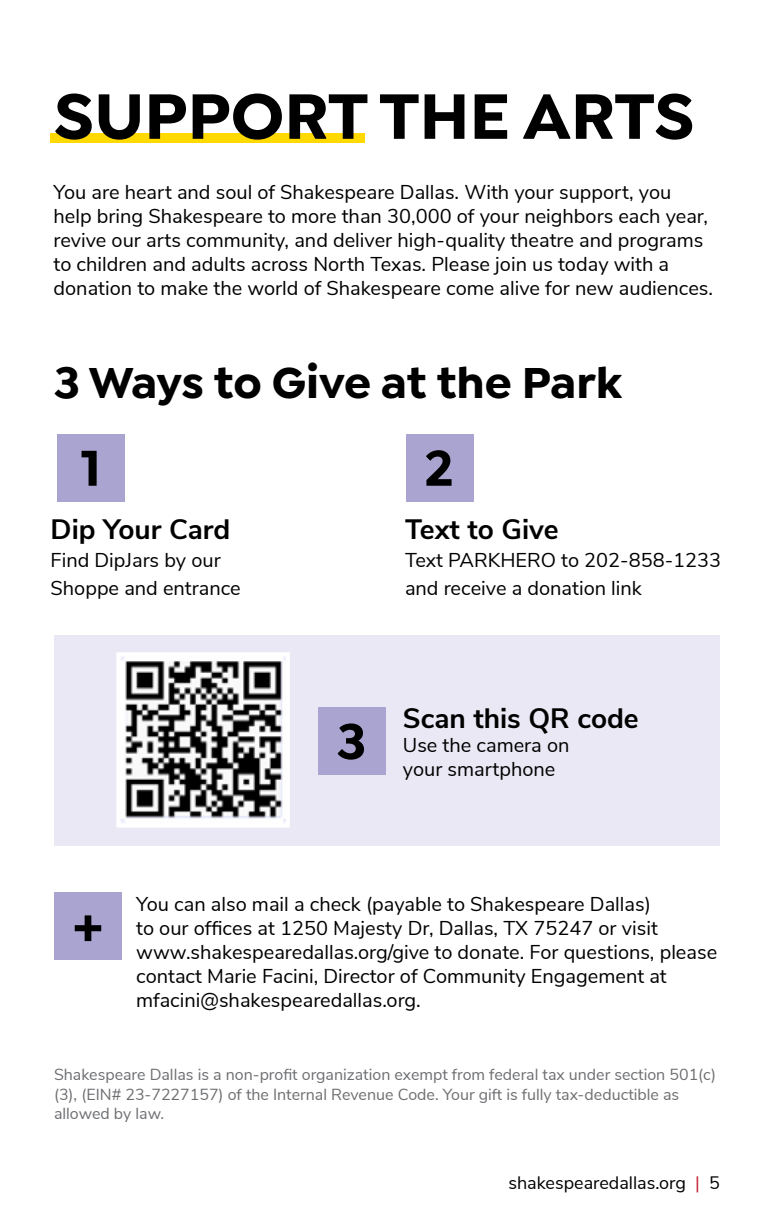
<style>
.page{position:relative;width:774px;height:1224px;background:#fff}
.page>*{position:absolute;margin:0;border:0;box-sizing:border-box;transform-origin:0 0}
.t1{font:700 68.4px "Isidora Sans";color:#000}
.t2{font:700 52px "Isidora Sans";color:#000}
.t3{font:700 46.2px "Isidora Sans";letter-spacing:-.005em;color:#000}
.t4{font:700 28px "Nunito Sans";color:#000}
.t5{font:20px/24px "Nunito Sans";color:#000}
.t6{font:18px "Nunito Sans";color:#000}
.t7{font:16px/19.2px "Nunito Sans";color:#6d6e71}
.s1{color:#c22032}
</style>
<div class="page">
<div style="left:50px;top:133px;width:314px;height:10px;background:#ffd900"></div>
<div style="left:54px;top:635px;width:666px;height:210px;background:#eae8f4"></div>
<img style="left:121px;top:657px;width:164px;height:166px">
<div style="left:116px;top:652px;width:174px;height:176px;border:4px solid #fff"></div>
<div style="left:54px;top:892px;width:68px;height:68px;background:#aaa4d1"></div>
<div style="left:57px;top:434px;width:68px;height:68px;background:#aaa4d1"></div>
<div style="left:406px;top:434px;width:68px;height:68px;background:#aaa4d1"></div>
<div style="left:318px;top:707px;width:68px;height:68px;background:#aaa4d1"></div>
<h1 class="t1" style="left:54px;top:74px;width:643px">SUPPORT THE ARTS</h1>
<p class="t5" style="left:54px;top:179px;width:661px">You are heart and soul of Shakespeare Dallas. With your support, you help bring Shakespeare to more than 30,000 of your neighbors each year, revive our arts community, and deliver high-quality theatre and programs to children and adults across North Texas. Please join us today with a donation to make the world of Shakespeare come alive for new audiences.</p>
<h3 class="t3" style="left:54px;top:354px;width:570px">3 Ways to Give at the Park</h3>
<h2 class="t2" style="left:81px;top:436px;width:22px">1</h2>
<h2 class="t2" style="left:425px;top:436px;width:30px">2</h2>
<h3 class="t4" style="left:51px;top:508px;width:181px">Dip Your Card</h3>
<p class="t5" style="left:51px;top:544px;width:192px;line-height:28px">Find DipJars by our<br>Shoppe and entrance</p>
<h3 class="t4" style="left:405px;top:508px;width:155px">Text to Give</h3>
<p class="t5" style="left:405px;top:544px;width:318px;line-height:28px">Text PARKHERO to 202-858-1233 and receive a donation link</p>
<h2 class="t2" style="left:337px;top:709px;width:31px">3</h2>
<h3 class="t4" style="left:403px;top:698px;width:237px">Scan this QR code</h3>
<p class="t5" style="left:403px;top:732px;width:168px">Use the camera on your smartphone</p>
<h2 class="t2" style="left:73px;top:894px;width:31px">+</h2>
<p class="t5" style="left:136px;top:891px;width:583px">You can also mail a check (payable to Shakespeare Dallas)<br>to our offices at 1250 Majesty Dr, Dallas, TX 75247 or visit www.shakespearedallas.org/give to donate. For questions, please contact Marie Facini, Director of Community Engagement at mfacini@shakespearedallas.org.</p>
<p class="t7" style="left:54px;top:1064px;width:664px">Shakespeare Dallas is a non-profit organization exempt from federal tax under section 501(c) (3), (EIN# 23-7227157) of the Internal Revenue Code. Your gift is fully tax-deductible as allowed by law.</p>
<p class="t6" style="left:508px;top:1170px;width:213px">shakespearedallas.org <span class="s1">|</span> 5</p>
</div>
